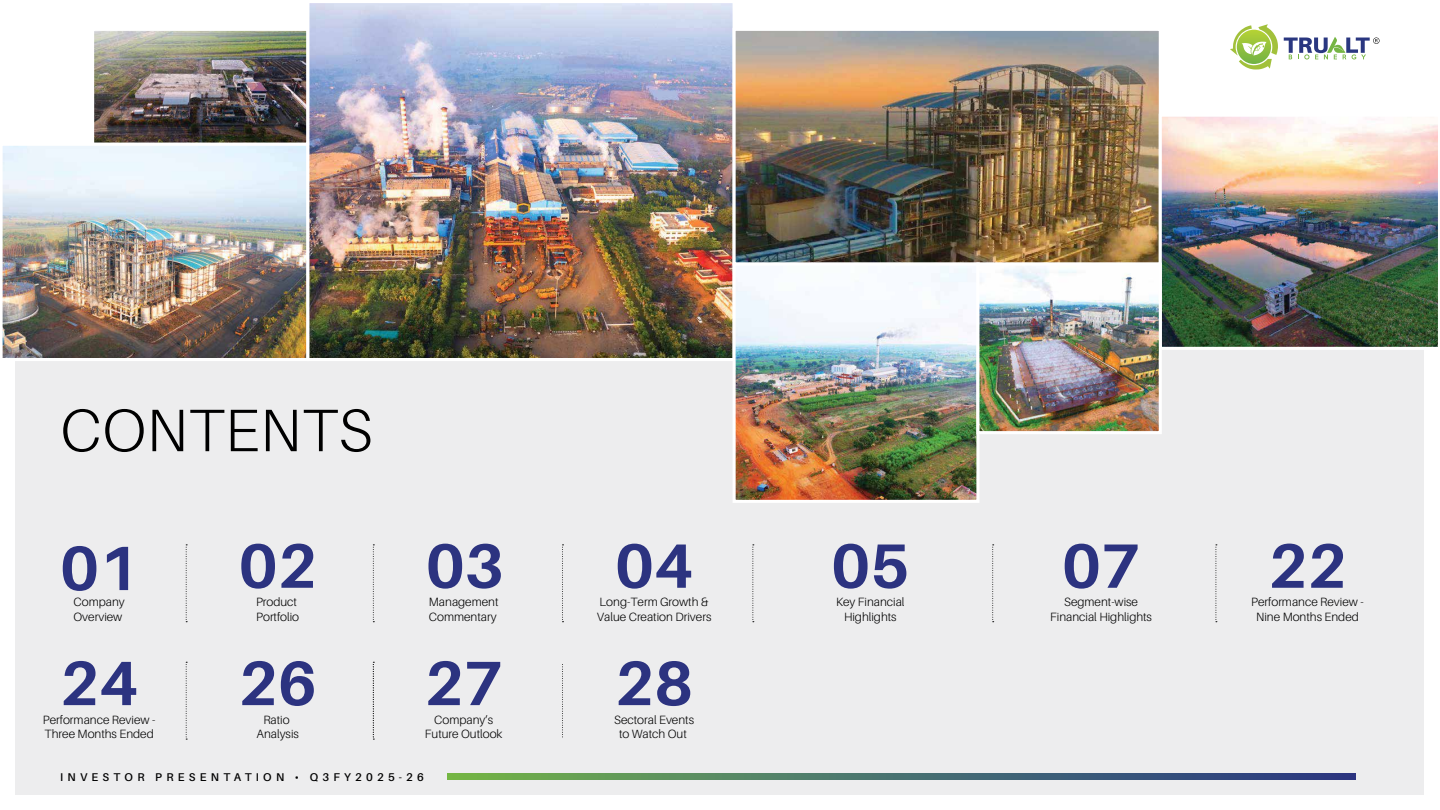
<style>
.page{position:relative;width:1440px;height:810px;background:#fff}
.page>*{position:absolute;margin:0;border:0;box-sizing:border-box;transform-origin:0 0}
.t1{font:700 62.7px "Aileron";color:#2c3380}
.t2{font:300 60px "Aileron";letter-spacing:.01em;color:#000}
.t3{font:300 12px/14.4px "Aileron";color:#000;text-align:center}
.t4{font:600 11.25px "Aileron";letter-spacing:.38em;color:#000}
</style>
<div class="page">
<div style="left:16px;top:327px;width:1408px;height:467px;background:#ededee"></div>
<img style="left:95px;top:32px;width:210px;height:110px">
<div style="left:91px;top:28px;width:218px;height:118px;border:3px solid #fff"></div>
<img style="left:2px;top:143px;width:304px;height:218px">
<img style="left:310px;top:4px;width:422px;height:353px">
<div style="left:306px;top:0;width:430px;height:361px;border:3px solid #fff"></div>
<img style="left:737px;top:32px;width:421px;height:230px">
<div style="left:733px;top:28px;width:429px;height:238px;border:3px solid #fff"></div>
<img style="left:1159px;top:114px;width:279px;height:236px">
<img style="left:737px;top:267px;width:238px;height:232px">
<div style="left:733px;top:263px;width:246px;height:240px;border:3px solid #fff"></div>
<img style="left:980px;top:267px;width:178px;height:163px">
<div style="left:976px;top:263px;width:186px;height:171px;border:3px solid #fff"></div>
<svg style="left:186px;top:544px;width:1px;height:78px"></svg>
<svg style="left:562px;top:666px;width:1px;height:72px"></svg>
<svg style="left:373px;top:662px;width:1px;height:78px"></svg>
<svg style="left:186px;top:662px;width:1px;height:78px"></svg>
<svg style="left:373px;top:544px;width:1px;height:78px"></svg>
<svg style="left:562px;top:544px;width:2px;height:78px"></svg>
<svg style="left:753px;top:544px;width:1px;height:78px"></svg>
<svg style="left:992px;top:544px;width:2px;height:78px"></svg>
<svg style="left:1216px;top:544px;width:1px;height:78px"></svg>
<svg style="left:448px;top:773px;width:908px;height:6px;background:#4a726b"></svg>
<svg style="left:1230px;top:24px;width:48px;height:46px"></svg>
<svg style="left:1284px;top:37px;width:96px;height:22px"></svg>
<h2 class="t2" style="left:60px;top:398px;width:314px">CONTENTS</h2>
<h1 class="t1" style="left:60px;top:533px;width:80px">01</h1>
<p class="t3" style="left:74px;top:595px;width:53px">Company</p>
<p class="t3" style="left:74px;top:610px;width:50px">Overview</p>
<h1 class="t1" style="left:60px;top:648px;width:80px">24</h1>
<p class="t3" style="left:45px;top:727px;width:111px">Three Months Ended</p>
<p class="t3" style="left:43px;top:713px;width:114px">Performance Review -</p>
<h1 class="t1" style="left:239px;top:531px;width:80px">02</h1>
<h1 class="t1" style="left:426px;top:531px;width:80px">03</h1>
<h1 class="t1" style="left:615px;top:531px;width:80px">04</h1>
<h1 class="t1" style="left:831px;top:531px;width:80px">05</h1>
<h1 class="t1" style="left:1062px;top:531px;width:80px">07</h1>
<h1 class="t1" style="left:1268px;top:531px;width:80px">22</h1>
<p class="t3" style="left:256px;top:595px;width:45px;text-align:left">Product<br>Portfolio</p>
<p class="t3" style="left:429px;top:595px;width:71px;text-align:left">Management<br>Commentary</p>
<p class="t3" style="left:597px;top:595px;width:116px;text-align:left">Long-Term Growth &amp;<br>Value Creation Drivers</p>
<p class="t3" style="left:836px;top:595px;width:70px">Key Financial<br>Highlights</p>
<p class="t3" style="left:1050px;top:595px;width:103px">Segment-wise<br>Financial Highlights</p>
<p class="t3" style="left:1251px;top:595px;width:114px">Performance Review -<br>Nine Months Ended</p>
<h1 class="t1" style="left:239px;top:648px;width:80px">26</h1>
<p class="t3" style="left:257px;top:713px;width:44px">Ratio<br>Analysis</p>
<p class="t3" style="left:614px;top:713px;width:81px">Sectoral Events</p>
<h1 class="t1" style="left:425px;top:648px;width:80px">27</h1>
<p class="t3" style="left:425px;top:713px;width:79px">Company’s<br>Future Outlook</p>
<h1 class="t1" style="left:615px;top:648px;width:80px">28</h1>
<p class="t3" style="left:619px;top:727px;width:69px">to Watch Out</p>
<p class="t4" style="left:60px;top:770px;width:365px">INVESTOR PRESENTATION • Q3FY2025-26</p>
</div>
